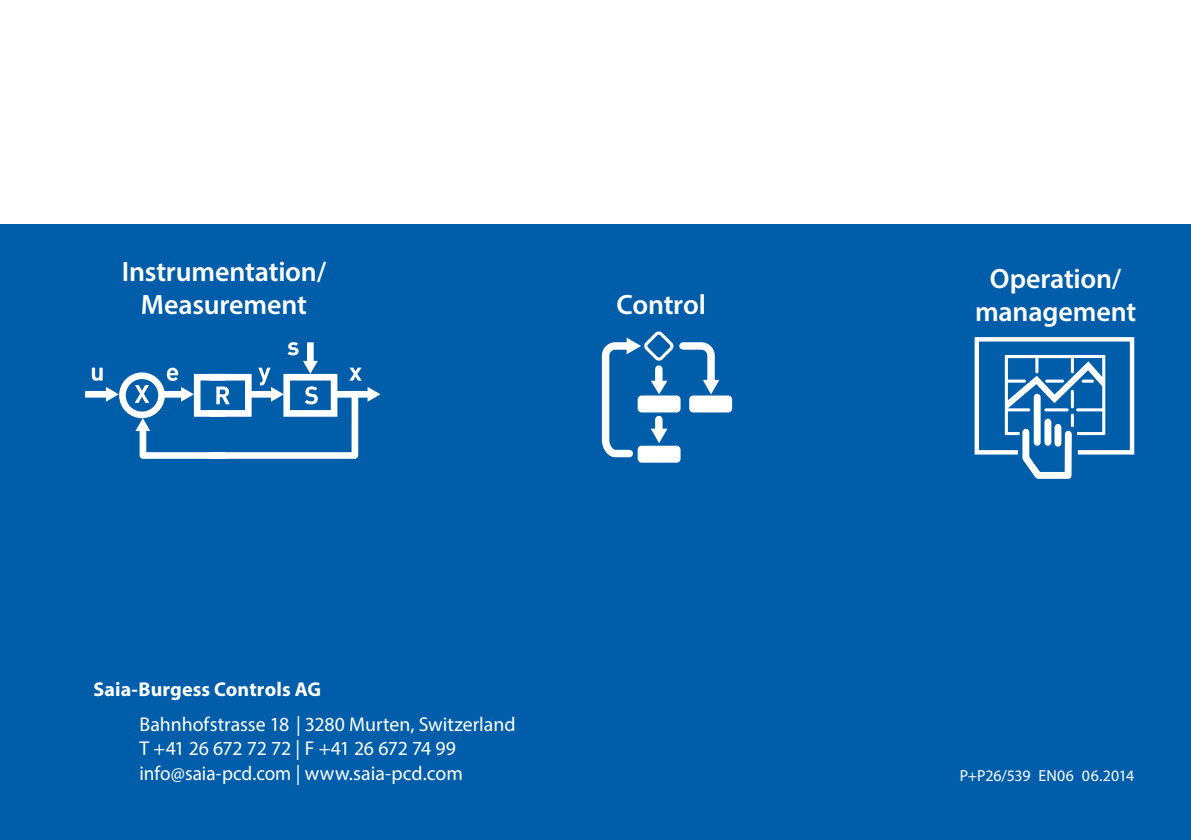
<style>
.page{position:relative;width:1191px;height:840px;background:#fff}
.page>*{position:absolute;margin:0;border:0;box-sizing:border-box;transform-origin:0 0}
.t1{font:600 28px/33.6px "Myriad Pro";letter-spacing:-.005em;color:#fff;text-align:center}
.t2{font:20px "Myriad Pro";color:#fff}
.t3{font:20px "Myriad Pro";color:#fff;scale:.96 1}
.t4{font:20px "Myriad Pro";letter-spacing:-.02em;color:#fff}
.t5{font:700 20px "Myriad Pro";letter-spacing:.005em;color:#fff}
.t6{font:16px "Myriad Pro";letter-spacing:-.01em;color:#fff}
</style>
<div class="page">
<div style="left:0;top:224px;width:1191px;height:615px;background:#005da9"></div>
<svg style="left:601px;top:331px;width:118px;height:129px"></svg>
<div style="left:689px;top:395px;width:43px;height:17px;background:#fff;border-radius:4px"></div>
<div style="left:637px;top:445px;width:43px;height:17px;background:#fff;border-radius:4px"></div>
<svg style="left:974px;top:337px;width:161px;height:142px"></svg>
<svg style="left:85px;top:342px;width:295px;height:116px"></svg>
<p class="t1" style="left:122px;top:253px;width:206px">Instrumentation/<br>Measurement</p>
<p class="t1" style="left:616px;top:287px;width:91px">Control</p>
<p class="t5" style="left:94px;top:675px;width:229px">Saia-Burgess Controls AG</p>
<p class="t2" style="left:139px;top:712px;width:377px">Bahnhofstrasse 18 | 3280 Murten, Switzerland</p>
<p class="t4" style="left:139px;top:736px;width:318px">T +41 26 672 72 72 | F +41 26 672 74 99</p>
<p class="t3" style="left:139px;top:760px;width:338px">info@saia-pcd.com | www.saia-pcd.com</p>
<p class="t1" style="left:975px;top:261px;width:163px">Operation/ management</p>
<p class="t6" style="left:959px;top:765px;width:176px">P+P26/539 EN06 06.2014</p>
</div>
